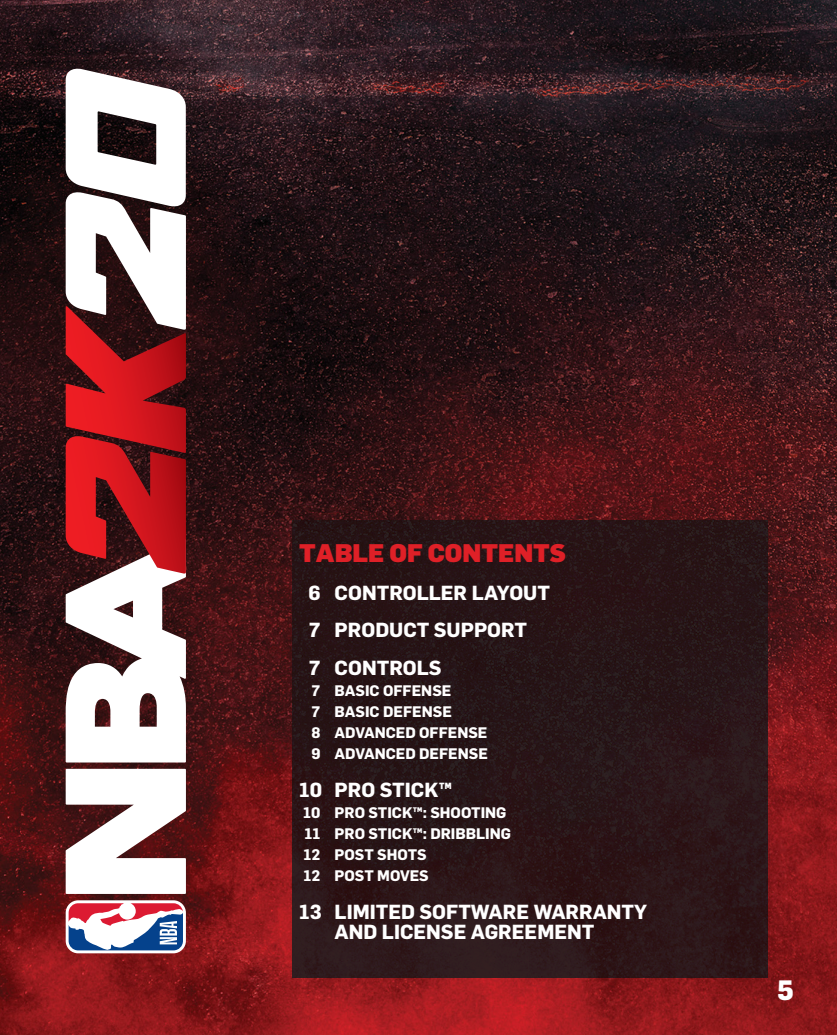
<style>
.page{position:relative;width:837px;height:1035px;background:#fff}
.page>*{position:absolute;margin:0;border:0;box-sizing:border-box;transform-origin:0 0}
.t1{font:800 27.5px "Flama";color:#fff}
.TOC_HEADER{font:900 25px "Flama";color:#df2027}
.t2{font:700 20px/20px "Flama";color:#fff}
.TOC_RUNOVER{font:700 15px "Flama";color:#fff}
</style>
<div class="page">
<img style="left:0;top:0;width:836px;height:1035px">
<div style="left:292px;top:520px;width:475px;height:458px;background:#291517"></div>
<svg style="left:66px;top:769px;width:120px;height:125px"></svg>
<svg style="left:66px;top:900px;width:120px;height:53px"></svg>
<svg style="left:69px;top:903px;width:114px;height:47px"></svg>
<svg style="left:66px;top:68px;width:120px;height:694px"></svg>
<p class="TOC_HEADER" style="left:299px;top:535px;width:268px">TABLE OF CONTENTS</p>
<p class="t2" style="left:308px;top:581px;width:243px">6 CONTROLLER LAYOUT</p>
<p class="t2" style="left:308px;top:619px;width:220px">7 PRODUCT SUPPORT</p>
<p class="t2" style="left:308px;top:656px;width:134px">7 CONTROLS</p>
<p class="TOC_RUNOVER" style="left:311px;top:680px;width:141px">7 BASIC OFFENSE</p>
<p class="TOC_RUNOVER" style="left:311px;top:701px;width:142px">7 BASIC DEFENSE</p>
<p class="TOC_RUNOVER" style="left:311px;top:722px;width:177px">8 ADVANCED OFFENSE</p>
<p class="TOC_RUNOVER" style="left:311px;top:743px;width:178px">9 ADVANCED DEFENSE</p>
<p class="t2" style="left:299px;top:778px;width:154px">10 PRO STICK™</p>
<p class="TOC_RUNOVER" style="left:303px;top:802px;width:204px">10 PRO STICK™: SHOOTING</p>
<p class="TOC_RUNOVER" style="left:304px;top:823px;width:208px">11 PRO STICK™: DRIBBLING</p>
<p class="TOC_RUNOVER" style="left:303px;top:844px;width:124px">12 POST SHOTS</p>
<p class="TOC_RUNOVER" style="left:303px;top:865px;width:127px">12 POST MOVES</p>
<p class="t2" style="left:334px;top:900px;width:314px;text-indent:-35px">13 LIMITED SOFTWARE WARRANTY<br>AND LICENSE AGREEMENT</p>
<h1 class="t1" style="left:776px;top:970px;width:18px">5</h1>
</div>
